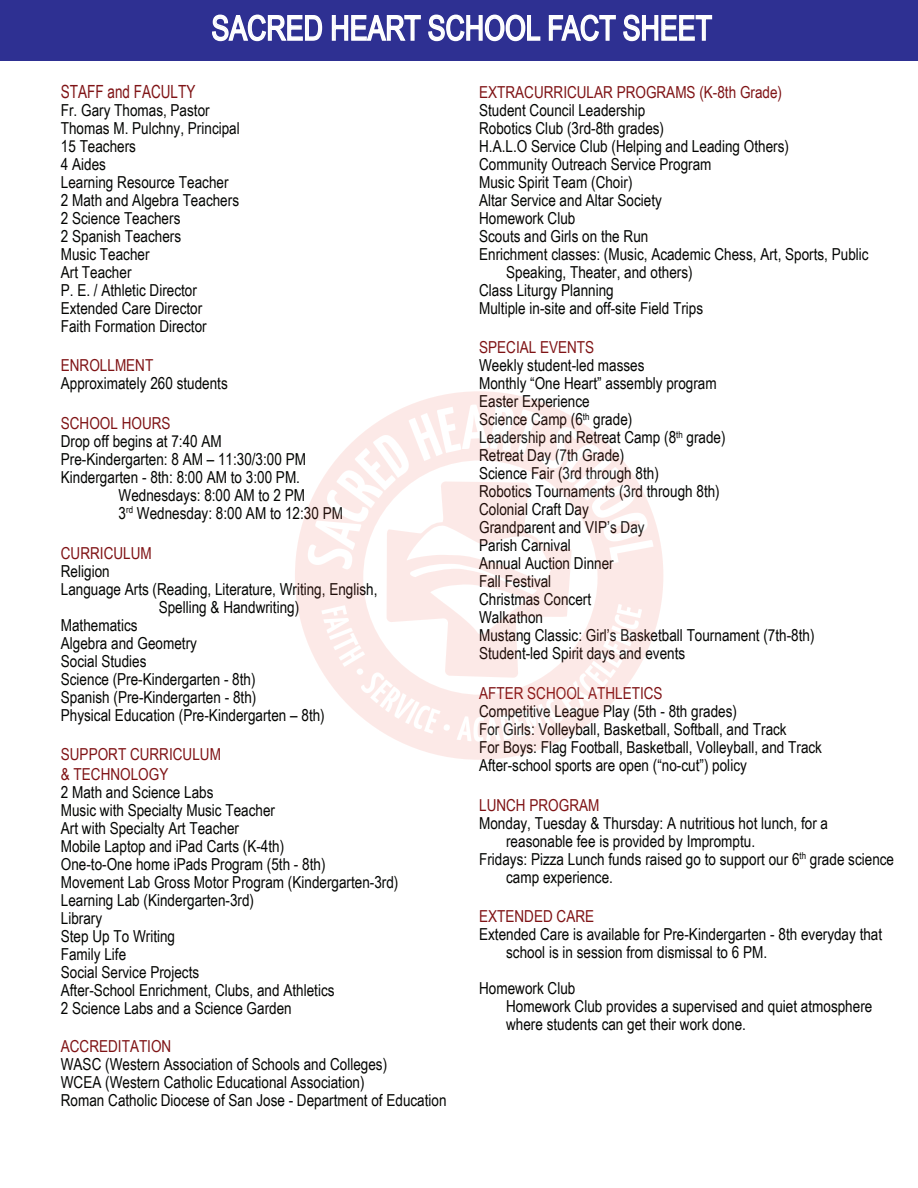
<style>
.page{position:relative;width:918px;height:1188px;background:#fff}
.page>*{position:absolute;margin:0;border:0;box-sizing:border-box;transform-origin:0 0}
.t1{font:33.9px "Arial Narrow";letter-spacing:.005em;color:#fff;scale:.96 1}
.t2{font:18.15px "Arial Narrow";color:#7f1315;scale:.91 1}
.t3{font:16.5px/18px "Arial Narrow";color:#040503}
.t4{font:16.5px/19.8px "Arial Narrow";color:#7f1315}
</style>
<div class="page">
<div style="left:0;top:0;width:918px;height:60px;background:#2e3092"></div>
<svg style="left:212px;top:14px;width:111px;height:28px"></svg>
<svg style="left:331px;top:15px;width:90px;height:26px"></svg>
<svg style="left:428px;top:14px;width:113px;height:28px"></svg>
<svg style="left:548px;top:14px;width:68px;height:28px"></svg>
<svg style="left:623px;top:14px;width:90px;height:28px"></svg>
<svg style="left:295px;top:391px;width:368px;height:369px"></svg>
<svg style="left:307px;top:405px;width:347px;height:337px"></svg>
<h1 class="t1" style="left:212px;top:3px;width:523px">SACRED HEART SCHOOL FACT SHEET</h1>
<p class="t2" style="left:61px;top:78px;width:149px">STAFF and FACULTY</p>
<p class="t3" style="left:61px;top:100px;width:180px">Fr. Gary Thomas, Pastor<br>Thomas M. Pulchny, Principal<br>15 Teachers<br>4 Aides<br>Learning Resource Teacher<br>2 Math and Algebra Teachers<br>2 Science Teachers<br>2 Spanish Teachers<br>Music Teacher<br>Art Teacher<br>P. E. / Athletic Director<br>Extended Care Director<br>Faith Formation Director</p>
<p class="t4" style="left:61px;top:355px;width:94px">ENROLLMENT</p>
<p class="t3" style="left:61px;top:374px;width:168px">Approximately 260 students</p>
<p class="t4" style="left:61px;top:413px;width:111px">SCHOOL HOURS</p>
<p class="t3" style="left:61px;top:432px;width:162px">Drop off begins at 7:40 AM</p>
<p class="t3" style="left:61px;top:450px;width:247px">Pre-Kindergarten: 8 AM – 11:30/3:00 PM</p>
<p class="t3" style="left:61px;top:468px;width:241px">Kindergarten - 8th: 8:00 AM to 3:00 PM.</p>
<p class="t3" style="left:119px;top:486px;width:188px">Wednesdays: 8:00 AM to 2 PM</p>
<p class="t3" style="left:119px;top:504px;width:226px">3<sup>rd</sup> Wednesday: 8:00 AM to 12:30 PM</p>
<p class="t4" style="left:61px;top:542px;width:92px">CURRICULUM</p>
<p class="t3" style="left:61px;top:561px;width:50px">Religion</p>
<p class="t3" style="left:61px;top:579px;width:318px">Language Arts (Reading, Literature, Writing, English,</p>
<p class="t3" style="left:159px;top:597px;width:142px">Spelling &amp; Handwriting)</p>
<p class="t3" style="left:61px;top:615px;width:78px">Mathematics</p>
<p class="t3" style="left:61px;top:633px;width:138px">Algebra and Geometry</p>
<p class="t3" style="left:61px;top:651px;width:87px">Social Studies</p>
<p class="t3" style="left:61px;top:669px;width:196px">Science (Pre-Kindergarten - 8th)</p>
<p class="t3" style="left:61px;top:687px;width:197px">Spanish (Pre-Kindergarten - 8th)</p>
<p class="t3" style="left:61px;top:705px;width:265px">Physical Education (Pre-Kindergarten – 8th)</p>
<p class="t4" style="left:61px;top:744px;width:162px">SUPPORT CURRICULUM &amp; TECHNOLOGY</p>
<p class="t3" style="left:61px;top:783px;width:339px">2 Math and Science Labs<br>Music with Specialty Music Teacher<br>Art with Specialty Art Teacher<br>Mobile Laptop and iPad Carts (K-4th)<br>One-to-One home iPads Program (5th - 8th)<br>Movement Lab Gross Motor Program (Kindergarten-3rd)<br>Learning Lab (Kindergarten-3rd)<br>Library<br>Step Up To Writing<br>Family Life<br>Social Service Projects<br>After-School Enrichment, Clubs, and Athletics<br>2 Science Labs and a Science Garden</p>
<p class="t4" style="left:61px;top:1035px;width:112px">ACCREDITATION</p>
<p class="t3" style="left:61px;top:1054px;width:387px">WASC (Western Association of Schools and Colleges)<br>WCEA (Western Catholic Educational Association)<br>Roman Catholic Diocese of San Jose - Department of Education</p>
<p class="t4" style="left:479px;top:81px;width:304px">EXTRACURRICULAR PROGRAMS (K-8th Grade)</p>
<p class="t3" style="left:479px;top:100px;width:168px">Student Council Leadership</p>
<p class="t3" style="left:479px;top:118px;width:186px">Robotics Club (3rd-8th grades)</p>
<p class="t3" style="left:479px;top:136px;width:311px">H.A.L.O Service Club (Helping and Leading Others)</p>
<p class="t3" style="left:479px;top:154px;width:234px">Community Outreach Service Program</p>
<p class="t3" style="left:479px;top:172px;width:155px">Music Spirit Team (Choir)</p>
<p class="t3" style="left:479px;top:190px;width:184px">Altar Service and Altar Society</p>
<p class="t3" style="left:479px;top:208px;width:98px">Homework Club</p>
<p class="t3" style="left:479px;top:226px;width:171px">Scouts and Girls on the Run</p>
<p class="t3" style="left:479px;top:244px;width:391px">Enrichment classes: (Music, Academic Chess, Art, Sports, Public</p>
<p class="t3" style="left:506px;top:262px;width:188px">Speaking, Theater, and others)</p>
<p class="t3" style="left:479px;top:280px;width:136px">Class Liturgy Planning</p>
<p class="t3" style="left:479px;top:298px;width:226px">Multiple in-site and off-site Field Trips</p>
<p class="t4" style="left:479px;top:337px;width:117px">SPECIAL EVENTS</p>
<p class="t3" style="left:479px;top:356px;width:337px">Weekly student-led masses<br>Monthly “One Heart” assembly program<br>Easter Experience<br>Science Camp (6<sup>th</sup> grade)<br>Leadership and Retreat Camp (8<sup>th</sup> grade)<br>Retreat Day (7th Grade)<br>Science Fair (3rd through 8th)<br>Robotics Tournaments (3rd through 8th)<br>Colonial Craft Day<br>Grandparent and VIP’s Day<br>Parish Carnival<br>Annual Auction Dinner<br>Fall Festival<br>Christmas Concert<br>Walkathon<br>Mustang Classic: Girl’s Basketball Tournament (7th-8th)<br>Student-led Spirit days and events</p>
<p class="t4" style="left:479px;top:683px;width:185px">AFTER SCHOOL ATHLETICS</p>
<p class="t3" style="left:479px;top:702px;width:344px">Competitive League Play (5th - 8th grades)<br>For Girls: Volleyball, Basketball, Softball, and Track<br>For Boys: Flag Football, Basketball, Volleyball, and Track After-school sports are open (“no-cut”) policy</p>
<p class="t4" style="left:479px;top:794px;width:122px">LUNCH PROGRAM</p>
<p class="t3" style="left:479px;top:813px;width:350px">Monday, Tuesday &amp; Thursday: A nutritious hot lunch, for a</p>
<p class="t3" style="left:506px;top:831px;width:250px">reasonable fee is provided by Impromptu.</p>
<p class="t3" style="left:479px;top:849px;width:417px">Fridays: Pizza Lunch funds raised go to support our 6<sup>th</sup> grade science</p>
<p class="t3" style="left:506px;top:867px;width:108px">camp experience.</p>
<p class="t4" style="left:479px;top:906px;width:117px">EXTENDED CARE</p>
<p class="t3" style="left:506px;top:925px;width:378px;text-indent:-27px">Extended Care is available for Pre-Kindergarten - 8th everyday that school is in session from dismissal to 6 PM.</p>
<p class="t3" style="left:506px;top:979px;width:368px;text-indent:-27px">Homework Club<br>Homework Club provides a supervised and quiet atmosphere where students can get their work done.</p>
</div>
